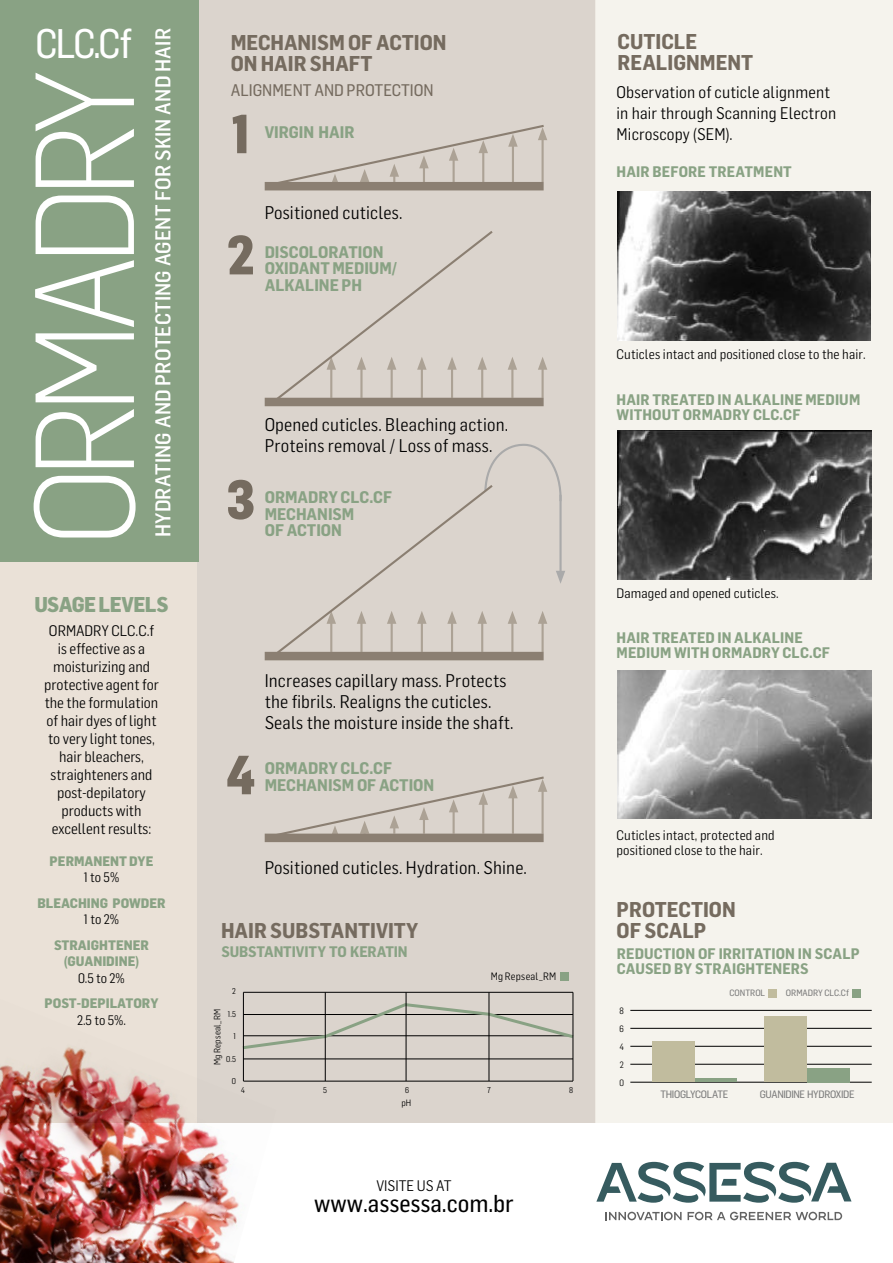
<style>
.page{position:relative;width:893px;height:1263px;background:#fff}
.page>*{position:absolute;margin:0;border:0;box-sizing:border-box;transform-origin:0 0}
.t1{font:300 138px "Flama Semicond";letter-spacing:-.075em;color:#fff}
.t2{font:800 54px "Flama Semicond";color:#756b5f}
.t3{font:40.5px "Flama Semicond Basic";color:#fff;scale:.96 1}
.t4{font:24px "Flama Semicond Basic";color:#000}
.t5{font:700 21px/21px "Flama Semicond";color:#756b5f}
.t6{font:500 21px "Flama Semicond";letter-spacing:.005em;color:#fff}
.t7{font:800 21px "Flama Semicond";letter-spacing:-.03em;color:#89a284}
.t8{font:18px/21px "Flama Semicond";letter-spacing:.01em;color:#000}
.t9{font:700 16.5px/16.5px "Flama Semicond";color:#89a284}
.t10{font:16.5px/21px "Flama Semicond";letter-spacing:.01em;color:#000}
.t11{font:16.5px "Flama Semicond Basic";color:#756b5f}
.t12{font:15px/18px "Flama Semicond";color:#000;text-align:center}
.t13{font:700 15px/15px "Flama Semicond";letter-spacing:.01em;color:#89a284}
.t14{font:700 15px "Flama Semicond";letter-spacing:-.01em;color:#89a284}
.t15{font:13.5px/15px "Flama Semicond";letter-spacing:.01em;color:#000}
.t16{font:800 13.5px/16.5px "Flama Semicond";color:#89a284;text-align:center}
.t17{font:10.5px "Flama Semicond Basic";letter-spacing:-.03em;color:#7c7c7c}
.t18{font:10.5px "Flama Semicond";letter-spacing:.025em;color:#000}
.t19{font:9px "Flama Semicond Basic";color:#7c7c7c}
.t20{font:9px/18px "Flama Semicond";letter-spacing:.025em;color:#000;text-align:justify}
.t21{font:8.25px "Flama Semicond";color:#000}
</style>
<div class="page">
<div style="left:0;top:206px;width:197px;height:917px;background:#eae1d7"></div>
<div style="left:197px;top:0;width:398px;height:1123px;background:#dbd4cd"></div>
<div style="left:595px;top:0;width:298px;height:1123px;background:#f3f0e9"></div>
<img style="left:617px;top:191px;width:254px;height:149px">
<img style="left:617px;top:431px;width:254px;height:149px">
<img style="left:617px;top:670px;width:254px;height:149px">
<svg style="left:278px;top:125px;width:269px;height:57px"></svg>
<div style="left:265px;top:182px;width:279px;height:8px;background:#8b7f72"></div>
<hr style="left:541px;top:366px;width:3px;height:32px;background:#aca295">
<svg style="left:538px;top:357px;width:9px;height:13px"></svg>
<hr style="left:511px;top:366px;width:2px;height:32px;background:#aca295">
<svg style="left:508px;top:357px;width:9px;height:13px"></svg>
<div style="left:265px;top:398px;width:279px;height:8px;background:#8b7f72"></div>
<svg style="left:272px;top:231px;width:223px;height:167px"></svg>
<svg style="left:272px;top:776px;width:275px;height:58px"></svg>
<div style="left:265px;top:834px;width:279px;height:8px;background:#8b7f72"></div>
<div style="left:265px;top:652px;width:279px;height:8px;background:#8b7f72"></div>
<svg style="left:272px;top:443px;width:293px;height:215px"></svg>
<hr style="left:630px;top:1082px;width:242px;height:1px;background:#000">
<hr style="left:630px;top:1028px;width:242px;height:1px;background:#000">
<hr style="left:630px;top:1046px;width:242px;height:1px;background:#000">
<hr style="left:630px;top:1010px;width:242px;height:1px;background:#000">
<hr style="left:630px;top:1064px;width:242px;height:1px;background:#000">
<hr style="left:694px;top:1078px;width:43px;height:4px;background:#89a284">
<div style="left:807px;top:1068px;width:43px;height:14px;background:#89a284"></div>
<div style="left:652px;top:1041px;width:42px;height:41px;background:#c1bc9e"></div>
<div style="left:765px;top:1016px;width:42px;height:66px;background:#c1bc9e"></div>
<div style="left:852px;top:989px;width:9px;height:8px;background:#89a284"></div>
<div style="left:768px;top:989px;width:9px;height:8px;background:#c1bc9e"></div>
<hr style="left:243px;top:1081px;width:330px;height:1px;background:#000">
<hr style="left:243px;top:992px;width:330px;height:1px;background:#000">
<hr style="left:243px;top:1059px;width:330px;height:1px;background:#000">
<div style="left:560px;top:972px;width:8px;height:8px;background:#89a284"></div>
<svg style="left:276px;top:1001px;width:297px;height:50px"></svg>
<hr style="left:325px;top:992px;width:1px;height:89px;background:#000">
<hr style="left:406px;top:992px;width:1px;height:89px;background:#000">
<hr style="left:489px;top:992px;width:1px;height:89px;background:#000">
<hr style="left:243px;top:992px;width:1px;height:89px;background:#000">
<hr style="left:573px;top:992px;width:1px;height:89px;background:#000">
<img style="left:0;top:999px;width:276px;height:264px">
<svg style="left:605px;top:1212px;width:77px;height:8px"></svg>
<svg style="left:688px;top:1212px;width:154px;height:8px"></svg>
<svg style="left:596px;top:1162px;width:255px;height:41px"></svg>
<div style="left:0;top:0;width:198px;height:561px;background:#89a284"></div>
<h3 class="t3" style="left:36px;top:20px;width:102px">CLC.Cf</h3>
<h1 class="t1" style="left:7px;top:546px;width:479px;rotate:-90deg">ORMADRY</h1>
<p class="t6" style="left:151px;top:537px;width:511px;rotate:-90deg">HYDRATING AND PROTECTING AGENT FOR SKIN AND HAIR</p>
<p class="t7" style="left:34px;top:592px;width:136px">USAGE LEVELS</p>
<p class="t12" style="left:44px;top:621px;width:116px">ORMADRY CLC.C.f is effective as a moisturizing and protective agent for the the formulation of hair dyes of light to very light tones, hair bleachers, straighteners and post-depilatory products with excellent results:</p>
<p class="t16" style="left:50px;top:852px;width:105px">PERMANENT DYE</p>
<p class="t15" style="left:84px;top:870px;width:37px">1 to 5%</p>
<p class="t16" style="left:37px;top:894px;width:130px">BLEACHING POWDER</p>
<p class="t15" style="left:84px;top:912px;width:37px">1 to 2%</p>
<p class="t16" style="left:54px;top:936px;width:96px">STRAIGHTENER (GUANIDINE)</p>
<p class="t15" style="left:78px;top:970px;width:48px">0.5 to 2%</p>
<p class="t16" style="left:45px;top:994px;width:115px">POST-DEPILATORY</p>
<p class="t15" style="left:77px;top:1012px;width:50px">2.5 to 5%.</p>
<p class="t5" style="left:231px;top:31px;width:217px">MECHANISM OF ACTION<br>ON HAIR SHAFT</p>
<p class="t11" style="left:231px;top:81px;width:205px">ALIGNMENT AND PROTECTION</p>
<h2 class="t2" style="left:231px;top:101px;width:21px">1</h2>
<p class="t9" style="left:265px;top:124px;width:91px">VIRGIN HAIR</p>
<h2 class="t2" style="left:226px;top:222px;width:30px">2</h2>
<p class="t8" style="left:265px;top:202px;width:139px">Positioned cuticles.</p>
<p class="t9" style="left:265px;top:243px;width:134px">DISCOLORATION<br>OXIDANT MEDIUM/<br>ALKALINE PH</p>
<h2 class="t2" style="left:226px;top:466px;width:30px">3</h2>
<p class="t8" style="left:265px;top:414px;width:245px">Opened cuticles. Bleaching action.<br>Proteins removal / Loss of mass.</p>
<p class="t9" style="left:265px;top:489px;width:129px">ORMADRY CLC.CF<br>MECHANISM<br>OF ACTION</p>
<h2 class="t2" style="left:226px;top:742px;width:32px">4</h2>
<p class="t8" style="left:265px;top:670px;width:250px">Increases capillary mass. Protects the fibrils. Realigns the cuticles.<br>Seals the moisture inside the shaft.</p>
<p class="t9" style="left:265px;top:760px;width:171px">ORMADRY CLC.CF<br>MECHANISM OF ACTION</p>
<p class="t8" style="left:265px;top:857px;width:264px">Positioned cuticles. Hydration. Shine.</p>
<p class="t5" style="left:221px;top:919px;width:199px">HAIR SUBSTANTIVITY</p>
<p class="t14" style="left:221px;top:942px;width:188px">SUBSTANTIVITY TO KERATIN</p>
<p class="t21" style="left:232px;top:987px;width:5px">2</p>
<p class="t21" style="left:228px;top:1009px;width:10px">1.5</p>
<p class="t21" style="left:233px;top:1032px;width:4px">1</p>
<p class="t21" style="left:226px;top:1054px;width:11px">0.5</p>
<p class="t21" style="left:232px;top:1076px;width:6px">0</p>
<p class="t20" style="left:208px;top:1065px;width:58px;rotate:-90deg">Mg Repseal_RM</p>
<p class="t18" style="left:491px;top:970px;width:67px">Mg Repseal_RM</p>
<p class="t21" style="left:241px;top:1085px;width:6px">4</p>
<p class="t21" style="left:323px;top:1085px;width:5px">5</p>
<p class="t21" style="left:405px;top:1085px;width:6px">6</p>
<p class="t21" style="left:487px;top:1085px;width:5px">7</p>
<p class="t21" style="left:569px;top:1085px;width:6px">8</p>
<p class="t20" style="left:401px;top:1094px;width:12px">pH</p>
<p class="t12" style="left:376px;top:1177px;width:77px">VISITE US AT</p>
<h3 class="t4" style="left:314px;top:1190px;width:201px">www.assessa.com.br</h3>
<p class="t5" style="left:618px;top:31px;width:137px">CUTICLE<br>REALIGNMENT</p>
<p class="t10" style="left:617px;top:82px;width:221px">Observation of cuticle alignment in hair through Scanning Electron<br>Microscopy (SEM).</p>
<p class="t13" style="left:617px;top:164px;width:177px">HAIR BEFORE TREATMENT</p>
<p class="t15" style="left:617px;top:347px;width:251px">Cuticles intact and positioned close to the hair.</p>
<p class="t13" style="left:617px;top:391px;width:245px">HAIR TREATED IN ALKALINE MEDIUM<br>WITHOUT ORMADRY CLC.CF</p>
<p class="t15" style="left:617px;top:585px;width:164px">Damaged and opened cuticles.</p>
<p class="t13" style="left:617px;top:630px;width:215px">HAIR TREATED IN ALKALINE<br>MEDIUM WITH ORMADRY CLC.CF</p>
<p class="t15" style="left:617px;top:828px;width:160px">Cuticles intact, protected and positioned close to the hair.</p>
<p class="t5" style="left:617px;top:898px;width:121px">PROTECTION<br>OF SCALP</p>
<p class="t13" style="left:617px;top:946px;width:244px">REDUCTION OF IRRITATION IN SCALP<br>CAUSED BY STRAIGHTENERS</p>
<p class="t20" style="left:619px;top:1001px;width:6px">8<br>6<br>4<br>2<br>0</p>
<p class="t17" style="left:660px;top:1088px;width:69px">THIOGLYCOLATE</p>
<p class="t17" style="left:760px;top:1088px;width:96px">GUANIDINE HYDROXIDE</p>
<p class="t19" style="left:729px;top:987px;width:37px">CONTROL</p>
<p class="t19" style="left:786px;top:987px;width:64px">ORMADRY CLC.Cf</p>
</div>
